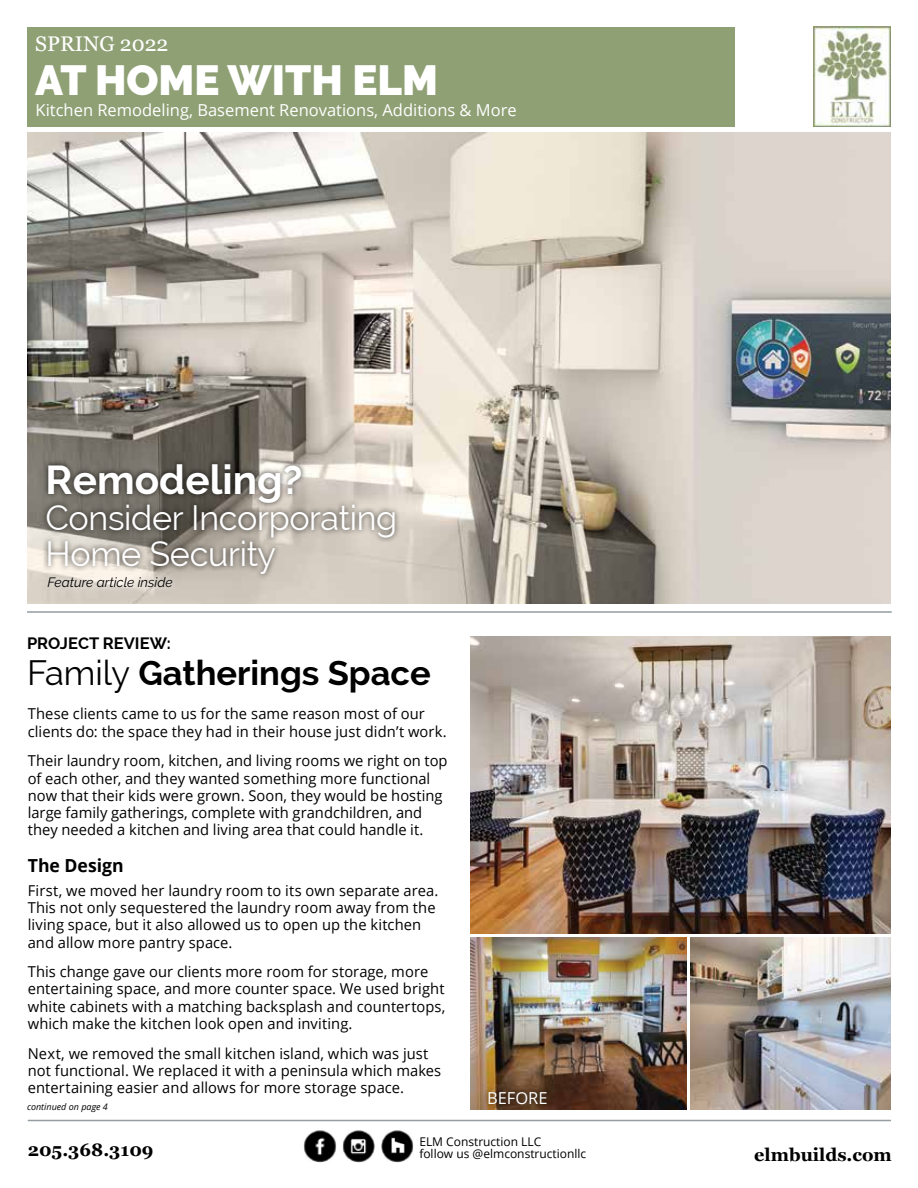
<style>
.page{position:relative;width:918px;height:1188px;background:#fff}
.page>*{position:absolute;margin:0;border:0;box-sizing:border-box;transform-origin:0 0}
.t1{font:900 42px "Raleway";color:#fff}
.t2{font:700 40.5px "Raleway";color:#fff}
.t3{font:34.5px/36px "Raleway";letter-spacing:-.01em;color:#fff}
.t4{font:700 34.5px "Raleway";color:#000}
.t5{font:21.15px "Georgia";color:#fff}
.t6{font:700 18px "Georgia";color:#000}
.t7{font:700 18px "Open Sans";color:#000}
.t8{font:16.5px "Open Sans";color:#fff}
.t9{font:700 16.5px "Raleway";color:#000}
.t10{font:15px/17.2px "Open Sans";letter-spacing:.005em;color:#000}
.t11{font:italic 13.5px "Raleway";color:#000}
.t12{font:12px/12px "Open Sans";color:#000}
.t13{font:italic 9px "Open Sans";color:#000}
.s1{font-weight:400}
</style>
<div class="page">
<div style="left:27px;top:27px;width:707px;height:100px;background:#8fa075"></div>
<hr style="left:28px;top:1120px;width:863px;height:1px;background:#949ea3">
<hr style="left:27px;top:611px;width:865px;height:2px;background:#949ea3">
<img style="left:303px;top:1130px;width:33px;height:32px">
<img style="left:342px;top:1130px;width:33px;height:32px">
<img style="left:381px;top:1130px;width:33px;height:32px">
<img style="left:389px;top:1137px;width:17px;height:18px">
<img style="left:814px;top:27px;width:77px;height:99px">
<img style="left:470px;top:636px;width:421px;height:297px">
<img style="left:691px;top:937px;width:200px;height:173px">
<img style="left:470px;top:937px;width:217px;height:172px">
<div style="left:482px;top:1086px;width:71px;height:24px;background:#000;opacity:.75"></div>
<img style="left:27px;top:133px;width:864px;height:471px">
<div style="left:40px;top:570px;width:140px;height:25px;background:#fff;opacity:.85"></div>
<div style="left:41px;top:458px;width:359px;height:122px;background:#000;opacity:.75"></div>
<h3 class="t5" style="left:35px;top:28px;width:135px">SPRING 2022</h3>
<h1 class="t1" style="left:35px;top:56px;width:404px">AT HOME WITH ELM</h1>
<p class="t8" style="left:36px;top:99px;width:483px">Kitchen Remodeling, Basement Renovations, Additions &amp; More</p>
<h2 class="t2" style="left:45px;top:456px;width:259px">Remodeling?</h2>
<h3 class="t3" style="left:45px;top:500px;width:353px">Consider Incorporating<br>Home Security</h3>
<p class="t11" style="left:47px;top:574px;width:127px">Feature article inside</p>
<p class="t9" style="left:27px;top:634px;width:145px">PROJECT REVIEW:</p>
<h3 class="t4" style="left:27px;top:653px;width:405px"><span class="s1">Family</span> Gatherings Space</h3>
<p class="t10" style="left:28px;top:705px;width:421px">These clients came to us for the same reason most of our clients do: the space they had in their house just didn’t work.</p>
<p class="t10" style="left:28px;top:752px;width:421px">Their laundry room, kitchen, and living rooms we right on top of each other, and they wanted something more functional now that their kids were grown. Soon, they would be hosting large family gatherings, complete with grandchildren, and they needed a kitchen and living area that could handle it.</p>
<p class="t7" style="left:28px;top:853px;width:98px">The Design</p>
<p class="t10" style="left:28px;top:881px;width:412px">First, we moved her laundry room to its own separate area.<br>This not only sequestered the laundry room away from the living space, but it also allowed us to open up the kitchen and allow more pantry space.</p>
<p class="t10" style="left:28px;top:963px;width:419px">This change gave our clients more room for storage, more entertaining space, and more counter space. We used bright white cabinets with a matching backsplash and countertops, which make the kitchen look open and inviting.</p>
<p class="t10" style="left:28px;top:1044px;width:415px">Next, we removed the small kitchen island, which was just not functional. We replaced it with a peninsula which makes entertaining easier and allows for more storage space.</p>
<p class="t13" style="left:27px;top:1101px;width:82px">continued on page 4</p>
<p class="t8" style="left:487px;top:1087px;width:62px">BEFORE</p>
<p class="t12" style="left:419px;top:1135px;width:168px">ELM Construction LLC<br>follow us @elmconstructionllc</p>
<p class="t6" style="left:28px;top:1136px;width:127px">205.368.3109</p>
<p class="t6" style="left:754px;top:1141px;width:139px">elmbuilds.com</p>
</div>
